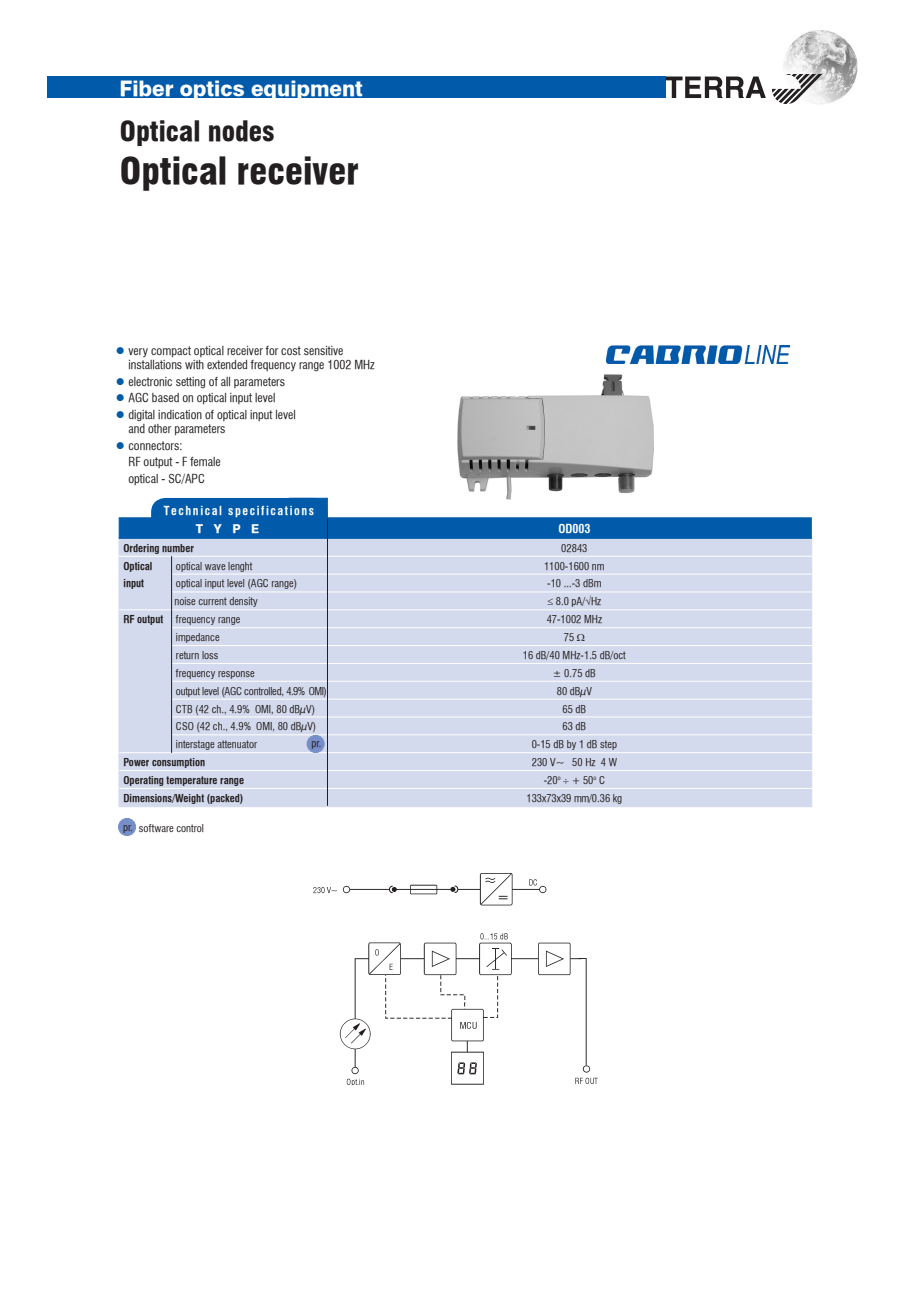
<style>
.page{position:relative;width:919px;height:1289px;background:#fff}
.page>*{position:absolute;margin:0;border:0;box-sizing:border-box;transform-origin:0 0}
.t1{font:900 36px "Helvetica LT Condensed";color:#231f20}
.t2{font:900 27px "Helvetica LT Condensed";color:#231f20}
.t3{font:21px "Helvetica Heavy Baltic";color:#fff}
.t4{font:12px/14.4px "Helvetica LT Condensed";color:#231f20}
.t5{font:700 12px "Helvetica LT Condensed";letter-spacing:.13em;color:#fff}
.t6{font:12px "Helvetica Heavy Baltic";color:#fff}
.t7{font:10.5px "Helvetica LT Condensed";color:#231f20}
.t8{font:700 10.5px "Helvetica LT Condensed";color:#231f20}
.t9{font:10.5px "Helvetica LT Condensed";letter-spacing:-.02em;color:#231f20}
.s1{color:#015aaa}
.s2{font-weight:700}
</style>
<div class="page">
<div style="left:119px;top:537px;width:692px;height:269px;background:#d4daed;border:1px solid #d4daed"></div>
<div style="left:47px;top:77px;width:619px;height:21px;background:#015aaa"></div>
<img style="left:783px;top:31px;width:74px;height:73px">
<div style="left:118px;top:818px;width:18px;height:17px;background:#778fc8;border-radius:50%"></div>
<div style="left:118px;top:818px;width:18px;height:18px;border:1px solid #778fc8;border-radius:50%"></div>
<div style="left:289px;top:498px;width:39px;height:34px;background:#015aaa;border:1px solid #015aaa"></div>
<div style="left:152px;top:498px;width:174px;height:33px;background:#015aaa;border-radius:14px"></div>
<div style="left:151px;top:498px;width:176px;height:34px;border:2px solid #015aaa;border-radius:14px"></div>
<div style="left:119px;top:517px;width:692px;height:21px;background:#015aaa;border:1px solid #015aaa"></div>
<hr style="left:118px;top:556px;width:694px;height:1px;background:#fff">
<hr style="left:171px;top:574px;width:640px;height:1px;background:#fff">
<hr style="left:172px;top:591px;width:639px;height:1px;background:#fff">
<hr style="left:119px;top:609px;width:692px;height:1px;background:#fff">
<hr style="left:172px;top:627px;width:639px;height:1px;background:#fff">
<hr style="left:172px;top:645px;width:639px;height:1px;background:#fff">
<hr style="left:172px;top:663px;width:639px;height:1px;background:#fff">
<hr style="left:171px;top:681px;width:640px;height:1px;background:#fff">
<hr style="left:171px;top:699px;width:640px;height:1px;background:#fff">
<hr style="left:171px;top:716px;width:640px;height:1px;background:#fff">
<hr style="left:172px;top:734px;width:639px;height:1px;background:#fff">
<hr style="left:119px;top:752px;width:692px;height:1px;background:#fff">
<hr style="left:119px;top:770px;width:692px;height:1px;background:#fff">
<hr style="left:119px;top:788px;width:692px;height:1px;background:#fff">
<div style="left:307px;top:735px;width:17px;height:17px;background:#778fc8;border-radius:50%"></div>
<div style="left:307px;top:735px;width:17px;height:17px;border:1px solid #778fc8;border-radius:50%"></div>
<hr style="left:327px;top:518px;width:1px;height:287px;background:#231f20">
<img style="left:666px;top:74px;width:155px;height:30px">
<hr style="left:171px;top:556px;width:1px;height:196px;background:#231f20">
<img style="left:606px;top:345px;width:183px;height:18px">
<img style="left:313px;top:873px;width:284px;height:211px">
<img style="left:458px;top:374px;width:195px;height:125px">
<h3 class="t3" style="left:120px;top:75px;width:245px">Fiber optics equipment</h3>
<h2 class="t2" style="left:120px;top:114px;width:156px">Optical nodes</h2>
<h1 class="t1" style="left:120px;top:149px;width:240px">Optical receiver</h1>
<p class="t4" style="left:128px;top:343px;width:248px;text-indent:-13px"><span class="s1">●</span> very compact optical receiver for cost sensitive installations with extended frequency range 1002 MHz</p>
<p class="t4" style="left:116px;top:374px;width:171px"><span class="s1">●</span> electronic setting of all parameters</p>
<p class="t4" style="left:116px;top:391px;width:161px"><span class="s1">●</span> AGC based on optical input level</p>
<p class="t4" style="left:128px;top:407px;width:169px;text-indent:-13px"><span class="s1">●</span> digital indication of optical input level and other parameters</p>
<p class="t4" style="left:128px;top:437px;width:94px;line-height:16.5px;text-indent:-13px"><span class="s1">●</span> connectors:<br>RF output - F female optical - SC/APC</p>
<p class="t5" style="left:164px;top:503px;width:152px">Technical specifications</p>
<p class="t6" style="left:196px;top:521px;width:65px">T Y P E</p>
<p class="t5" style="left:558px;top:521px;width:34px">OD003</p>
<p class="t8" style="left:123px;top:541px;width:72px">Ordering number</p>
<p class="t7" style="left:561px;top:541px;width:28px">02843</p>
<p class="t8" style="left:123px;top:559px;width:31px">Optical</p>
<p class="t7" style="left:176px;top:559px;width:78px">optical wave lenght</p>
<p class="t7" style="left:544px;top:559px;width:62px">1100-1600 nm</p>
<p class="t8" style="left:123px;top:577px;width:22px">input</p>
<p class="t7" style="left:176px;top:577px;width:123px">optical input level (AGC range)</p>
<p class="t7" style="left:547px;top:577px;width:56px">-10 ...-3 dBm</p>
<p class="t7" style="left:174px;top:595px;width:85px">noise current density</p>
<p class="t7" style="left:547px;top:595px;width:55px">≤ 8.0 pA/√Hz</p>
<p class="t7" style="left:123px;top:613px;width:118px"><span class="s2">RF output</span> frequency range</p>
<p class="t7" style="left:546px;top:613px;width:57px">47-1002 MHz</p>
<p class="t7" style="left:176px;top:631px;width:45px">impedance</p>
<p class="t7" style="left:563px;top:631px;width:12px">75</p>
<p class="t7" style="left:176px;top:649px;width:44px">return loss</p>
<p class="t7" style="left:523px;top:649px;width:104px">16 dB/40 MHz-1.5 dB/oct</p>
<p class="t7" style="left:176px;top:666px;width:80px">frequency response</p>
<p class="t7" style="left:553px;top:666px;width:44px">± 0.75 dB</p>
<p class="t9" style="left:176px;top:684px;width:152px">output level (AGC controlled, 4.9% OMI)</p>
<p class="t7" style="left:556px;top:684px;width:37px">80 dBµV</p>
<p class="t7" style="left:176px;top:702px;width:140px">CTB (42 ch., 4.9% OMI, 80 dBµV)</p>
<p class="t7" style="left:562px;top:702px;width:25px">65 dB</p>
<p class="t7" style="left:176px;top:720px;width:142px">CSO (42 ch., 4.9% OMI, 80 dBµV)</p>
<p class="t7" style="left:562px;top:720px;width:25px">63 dB</p>
<p class="t7" style="left:176px;top:738px;width:83px">interstage attenuator</p>
<p class="t7" style="left:531px;top:738px;width:87px">0-15 dB by 1 dB step</p>
<p class="t8" style="left:123px;top:755px;width:83px">Power consumption</p>
<p class="t7" style="left:532px;top:755px;width:87px">230 V~ 50 Hz 4 W</p>
<p class="t8" style="left:123px;top:773px;width:122px">Operating temperature range</p>
<p class="t7" style="left:543px;top:773px;width:63px">-20<sup>o</sup> + 50<sup>o</sup> C</p>
<p class="t8" style="left:123px;top:791px;width:121px">Dimensions/Weight (packed)</p>
<p class="t7" style="left:526px;top:791px;width:97px">133x73x39 mm/0.36 kg</p>
<p class="t7" style="left:311px;top:736px;width:11px">pr.</p>
<p class="t7" style="left:123px;top:821px;width:82px">pr. software control</p>
</div>
